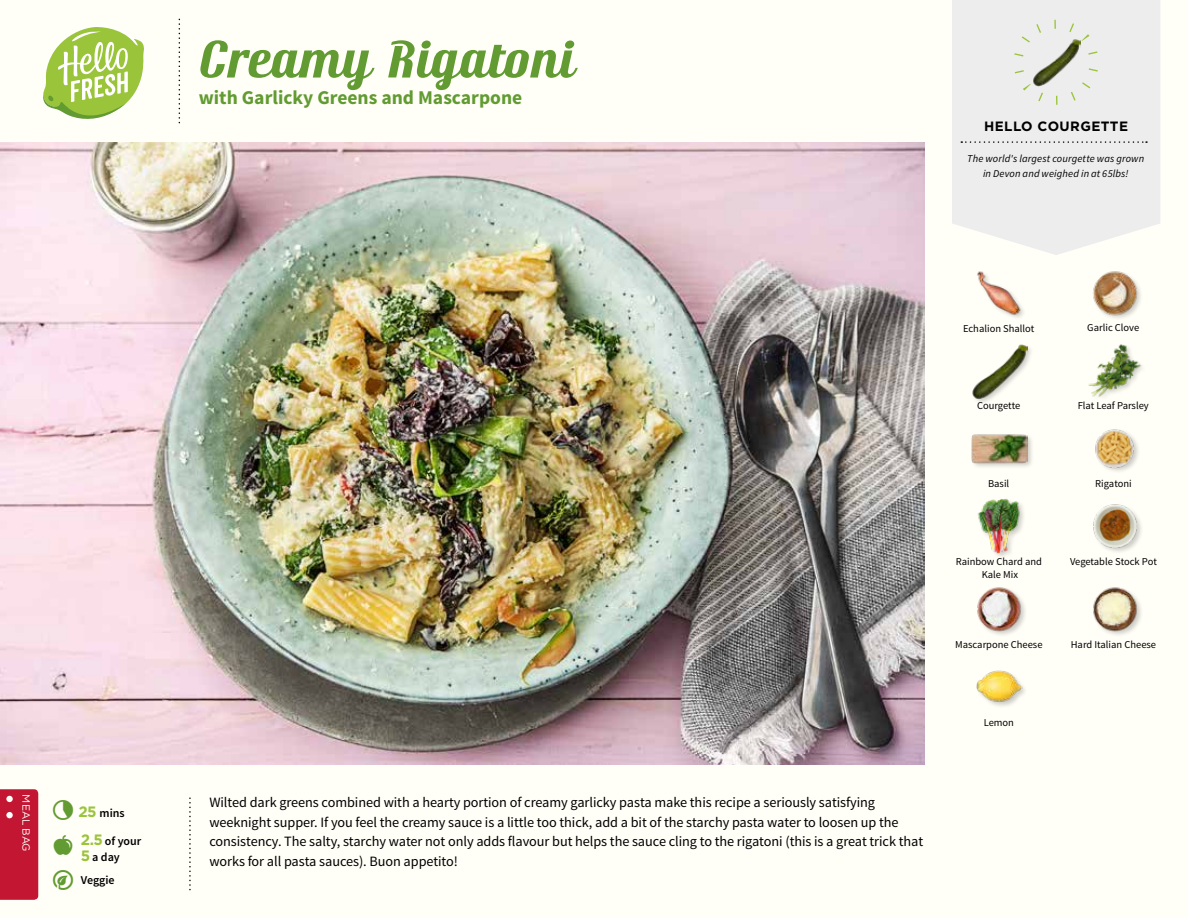
<style>
.page{position:relative;width:1188px;height:918px;background:#fffef7}
.page>*{position:absolute;margin:0;border:0;box-sizing:border-box;transform-origin:0 0}
.t1{font:54px "Ritts Cursive";color:#619b31}
.t2{font:700 19.5px "Source Sans Pro";color:#619b31}
.t3{font:14.25px/19.5px "Source Sans Pro";letter-spacing:-.005em;color:#000}
.t4{font:700 13.5px "Gotham";letter-spacing:.03em;color:#000}
.t5{font:600 12px/15.8px "Source Sans Pro";color:#000}
.t6{font:10.5px "Source Sans Pro";color:#000}
.t7{font:italic 10.5px/14.7px "Source Sans Pro";letter-spacing:.01em;color:#000;text-align:center}
.t8{font:10.5px "Gotham";letter-spacing:-.005em;color:#fffefb}
.s1{font-family:"Gotham";font-weight:700;font-size:15px;color:#9ac43a}
.s2{color:#619b31}
</style>
<div class="page">
<svg style="left:43px;top:27px;width:101px;height:92px"></svg>
<div style="left:0;top:789px;width:38px;height:111px;background:#c31632"></div>
<div style="left:952px;top:0;width:208px;height:255px;background:#ededed"></div>
<svg style="left:961px;top:141px;width:186px;height:2px"></svg>
<img style="left:1032px;top:38px;width:49px;height:49px">
<div style="left:1014px;top:20px;width:85px;height:85px;border:9px dashed #9ac43a;border-radius:50%"></div>
<img style="left:0;top:142px;width:925px;height:623px">
<img style="left:1095px;top:429px;width:43px;height:42px">
<div style="left:971px;top:433px;width:63px;height:37px;background:#000;opacity:.2"></div>
<img style="left:971px;top:433px;width:57px;height:37px">
<img style="left:1093px;top:271px;width:48px;height:47px">
<img style="left:977px;top:271px;width:47px;height:47px">
<img style="left:1088px;top:344px;width:54px;height:53px">
<div style="left:972px;top:344px;width:62px;height:61px;background:#000;opacity:.2"></div>
<img style="left:972px;top:344px;width:55px;height:55px">
<div style="left:976px;top:670px;width:52px;height:38px;background:#000;opacity:.2"></div>
<img style="left:976px;top:670px;width:46px;height:38px">
<img style="left:977px;top:587px;width:48px;height:48px">
<img style="left:1093px;top:587px;width:48px;height:48px">
<img style="left:1093px;top:504px;width:48px;height:48px">
<img style="left:978px;top:499px;width:46px;height:56px">
<div style="left:6px;top:796px;width:7px;height:6px;background:#fffef7;border-radius:50%"></div>
<div style="left:6px;top:812px;width:7px;height:6px;background:#fffffe;border-radius:50%"></div>
<p class="t8" style="left:33px;top:794px;width:59px;rotate:90deg">MEAL BAG</p>
<p class="t5" style="left:78px;top:805px;width:48px"><span class="s1">25</span> mins</p>
<p class="t5" style="left:81px;top:833px;width:62px"><span class="s1">2.5</span> of your<br><span class="s1">5</span> a day</p>
<p class="t5" style="left:51px;top:872px;width:65px"><span class="s2">❖</span> Veggie</p>
<h1 class="t1" style="left:199px;top:28px;width:378px">Creamy Rigatoni</h1>
<h2 class="t2" style="left:199px;top:85px;width:325px">with Garlicky Greens and Mascarpone</h2>
<p class="t4" style="left:984px;top:117px;width:145px">HELLO COURGETTE</p>
<p class="t7" style="left:967px;top:152px;width:178px">The world's largest courgette was grown in Devon and weighed in at 65lbs!</p>
<p class="t3" style="left:209px;top:793px;width:715px">Wilted dark greens combined with a hearty portion of creamy garlicky pasta make this recipe a seriously satisfying weeknight supper. If you feel the creamy sauce is a little too thick, add a bit of the starchy pasta water to loosen up the consistency. The salty, starchy water not only adds flavour but helps the sauce cling to the rigatoni (this is a great trick that works for all pasta sauces). Buon appetito!</p>
<p class="t6" style="left:963px;top:322px;width:73px">Echalion Shallot</p>
<p class="t6" style="left:1087px;top:321px;width:54px">Garlic Clove</p>
<p class="t6" style="left:977px;top:399px;width:45px">Courgette</p>
<p class="t6" style="left:1078px;top:399px;width:73px">Flat Leaf Parsley</p>
<p class="t6" style="left:988px;top:477px;width:23px">Basil</p>
<p class="t6" style="left:1095px;top:477px;width:38px">Rigatoni</p>
<p class="t6" style="left:956px;top:555px;width:88px">Rainbow Chard and</p>
<p class="t6" style="left:1070px;top:555px;width:88px">Vegetable Stock Pot</p>
<p class="t6" style="left:982px;top:568px;width:38px">Kale Mix</p>
<p class="t6" style="left:955px;top:638px;width:89px">Mascarpone Cheese</p>
<p class="t6" style="left:1071px;top:638px;width:87px">Hard Italian Cheese</p>
<p class="t6" style="left:984px;top:716px;width:32px">Lemon</p>
</div>
